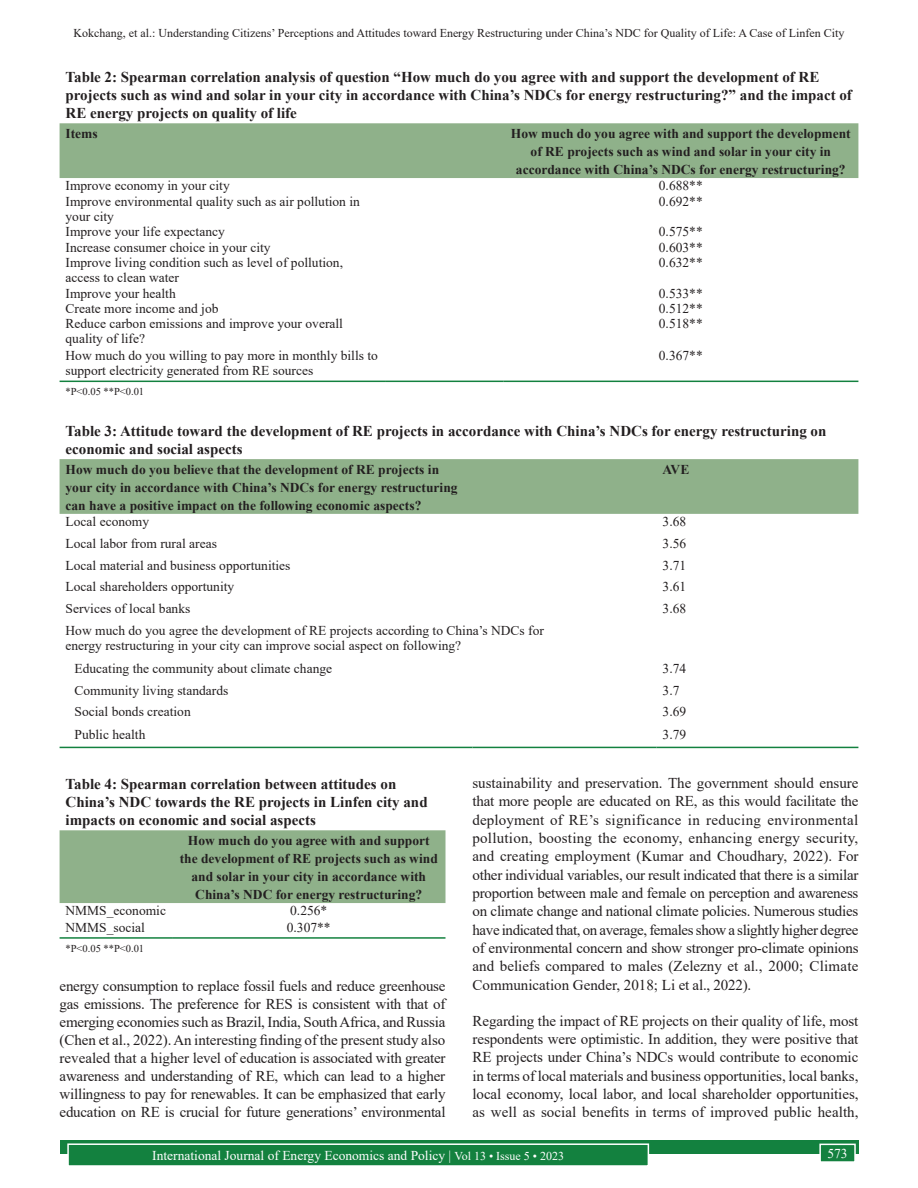
<style>
.page{position:relative;width:918px;height:1188px;background:#fff}
.page>*{position:absolute;margin:0;border:0;box-sizing:border-box;transform-origin:0 0}
.TX{font:15px/18.3px "Times New Roman";color:#231f20;text-align:justify}
.TT{font:700 15px/18px "Times New Roman";color:#231f20}
.TB{font:13.5px/15.3px "Times New Roman";color:#231f20}
.TCH{font:700 13.5px/18px "Times New Roman";color:#231f20;text-align:center}
.TBL{font:13.5px/15.3px "Times New Roman";color:#231f20}
.t1{font:13.5px "Times New Roman";color:#fff}
.t2{font:12px "Times New Roman";color:#231f20}
.TFN{font:10.5px "Times New Roman";color:#231f20}
.s1{font-size:12px}
</style>
<div class="page">
<div style="left:60px;top:1140px;width:798px;height:13px;background:#13813f"></div>
<div style="left:68px;top:1144px;width:580px;height:22px;background:#13813f"></div>
<div style="left:67px;top:1143px;width:582px;height:24px;border:2px solid #fff"></div>
<div style="left:820px;top:1144px;width:35px;height:18px;background:#13813f"></div>
<div style="left:819px;top:1144px;width:37px;height:19px;border:2px solid #fff"></div>
<div style="left:60px;top:830px;width:386px;height:73px;background:#8fb18a"></div>
<hr style="left:60px;top:937px;width:112px;height:2px;background:#13813f">
<hr style="left:172px;top:937px;width:274px;height:2px;background:#13813f">
<div style="left:60px;top:123px;width:798px;height:55px;background:#8fb18a"></div>
<hr style="left:60px;top:381px;width:325px;height:1px;background:#13813f">
<hr style="left:385px;top:381px;width:118px;height:1px;background:#13813f">
<hr style="left:503px;top:381px;width:355px;height:1px;background:#13813f">
<div style="left:60px;top:459px;width:798px;height:55px;background:#8fb18a"></div>
<hr style="left:60px;top:747px;width:413px;height:1px;background:#13813f">
<hr style="left:472px;top:747px;width:185px;height:1px;background:#13813f">
<hr style="left:657px;top:747px;width:201px;height:1px;background:#13813f">
<p class="t2" style="left:74px;top:25px;width:772px">Kokchang, et al.: Understanding Citizens’ Perceptions and Attitudes toward Energy Restructuring under China’s NDC for Quality of Life: A Case of Linfen City</p>
<p class="TT" style="left:66px;top:68px;width:788px">Table 2: Spearman correlation analysis of question “How much do you agree with and support the development of RE projects such as wind and solar in your city in accordance with China’s NDCs for energy restructuring?” and the impact of<br>RE energy projects on quality of life</p>
<p class="TCH" style="left:66px;top:124px;width:34px">Items</p>
<p class="TCH" style="left:511px;top:124px;width:341px">How much do you agree with and support the development of RE projects such as wind and solar in your city in accordance with China’s NDCs for energy restructuring?</p>
<p class="TB" style="left:66px;top:178px;width:166px">Improve economy in your city</p>
<p class="TB" style="left:659px;top:178px;width:45px">0.688**</p>
<p class="TB" style="left:66px;top:193px;width:296px">Improve environmental quality such as air pollution in your city</p>
<p class="TB" style="left:659px;top:193px;width:45px">0.692**</p>
<p class="TB" style="left:66px;top:224px;width:161px">Improve your life expectancy</p>
<p class="TB" style="left:659px;top:224px;width:45px">0.575**</p>
<p class="TB" style="left:66px;top:239px;width:207px">Increase consumer choice in your city</p>
<p class="TB" style="left:659px;top:239px;width:45px">0.603**</p>
<p class="TB" style="left:66px;top:254px;width:279px">Improve living condition such as level of pollution, access to clean water</p>
<p class="TB" style="left:659px;top:254px;width:45px">0.632**</p>
<p class="TB" style="left:66px;top:285px;width:112px">Improve your health</p>
<p class="TB" style="left:659px;top:285px;width:45px">0.533**</p>
<p class="TB" style="left:66px;top:300px;width:154px">Create more income and job</p>
<p class="TB" style="left:659px;top:300px;width:45px">0.512**</p>
<p class="TB" style="left:66px;top:316px;width:279px">Reduce carbon emissions and improve your overall quality of life?</p>
<p class="TB" style="left:659px;top:316px;width:45px">0.518**</p>
<p class="TBL" style="left:66px;top:347px;width:314px">How much do you willing to pay more in monthly bills to support electricity generated from RE sources</p>
<p class="TBL" style="left:659px;top:347px;width:45px">0.367**</p>
<p class="TFN" style="left:66px;top:384px;width:80px">*P&lt;0.05 **P&lt;0.01</p>
<p class="TT" style="left:66px;top:422px;width:762px">Table 3: Attitude toward the development of RE projects in accordance with China’s NDCs for energy restructuring on economic and social aspects</p>
<p class="TCH" style="left:66px;top:460px;width:394px;text-align:left">How much do you believe that the development of RE projects in your city in accordance with China’s NDCs for energy restructuring can have a positive impact on the following economic aspects?</p>
<p class="TCH" style="left:663px;top:460px;width:28px">AVE</p>
<p class="TB" style="left:66px;top:514px;width:85px">Local economy</p>
<p class="TB" style="left:663px;top:514px;width:25px">3.68</p>
<p class="TB" style="left:66px;top:535px;width:153px">Local labor from rural areas</p>
<p class="TB" style="left:663px;top:535px;width:25px">3.56</p>
<p class="TB" style="left:66px;top:557px;width:226px">Local material and business opportunities</p>
<p class="TB" style="left:663px;top:557px;width:25px">3.71</p>
<p class="TB" style="left:66px;top:579px;width:170px">Local shareholders opportunity</p>
<p class="TB" style="left:663px;top:579px;width:25px">3.61</p>
<p class="TB" style="left:66px;top:601px;width:126px">Services of local banks</p>
<p class="TB" style="left:663px;top:601px;width:25px">3.68</p>
<p class="TB" style="left:66px;top:622px;width:480px">How much do you agree the development of RE projects according to China’s NDCs for energy restructuring in your city can improve social aspect on following?</p>
<p class="TB" style="left:75px;top:660px;width:259px">Educating the community about climate change</p>
<p class="TB" style="left:663px;top:660px;width:25px">3.74</p>
<p class="TB" style="left:75px;top:682px;width:155px">Community living standards</p>
<p class="TB" style="left:663px;top:682px;width:18px">3.7</p>
<p class="TB" style="left:75px;top:704px;width:118px">Social bonds creation</p>
<p class="TB" style="left:663px;top:704px;width:25px">3.69</p>
<p class="TBL" style="left:75px;top:727px;width:72px">Public health</p>
<p class="TBL" style="left:663px;top:727px;width:25px">3.79</p>
<p class="TT" style="left:66px;top:775px;width:364px">Table 4: Spearman correlation between attitudes on<br>China’s NDC towards the RE projects in Linfen city and impacts on economic and social aspects</p>
<p class="TCH" style="left:180px;top:831px;width:260px">How much do you agree with and support the development of RE projects such as wind and solar in your city in accordance with China’s NDC for energy restructuring?</p>
<p class="TB" style="left:66px;top:903px;width:102px">NMMS_economic</p>
<p class="TB" style="left:290px;top:903px;width:39px">0.256*</p>
<p class="TBL" style="left:66px;top:919px;width:81px">NMMS_social</p>
<p class="TBL" style="left:287px;top:919px;width:45px">0.307**</p>
<p class="TFN" style="left:66px;top:941px;width:80px">*P&lt;0.05 **P&lt;0.01</p>
<p class="TX" style="left:60px;top:977px;width:388px">energy consumption to replace fossil fuels and reduce greenhouse gas emissions. The preference for RES is consistent with that of emerging economies such as Brazil, India, South Africa, and Russia (Chen et al., 2022). An interesting finding of the present study also revealed that a higher level of education is associated with greater awareness and understanding of RE, which can lead to a higher willingness to pay for renewables. It can be emphasized that early education on RE is crucial for future generations’ environmental</p>
<p class="TX" style="left:472px;top:773px;width:388px">sustainability and preservation. The government should ensure that more people are educated on RE, as this would facilitate the deployment of RE’s significance in reducing environmental pollution, boosting the economy, enhancing energy security, and creating employment (Kumar and Choudhary, 2022). For other individual variables, our result indicated that there is a similar proportion between male and female on perception and awareness on climate change and national climate policies. Numerous studies have indicated that, on average, females show a slightly higher degree of environmental concern and show stronger pro-climate opinions and beliefs compared to males (Zelezny et al., 2000; Climate Communication Gender, 2018; Li et al., 2022).</p>
<p class="TX" style="left:472px;top:1011px;width:388px">Regarding the impact of RE projects on their quality of life, most respondents were optimistic. In addition, they were positive that RE projects under China’s NDCs would contribute to economic in terms of local materials and business opportunities, local banks, local economy, local labor, and local shareholder opportunities, as well as social benefits in terms of improved public health,</p>
<p class="t1" style="left:152px;top:1146px;width:413px">International Journal of Energy Economics and Policy | <span class="s1">Vol 13 • Issue 5 • 2023</span></p>
<p class="t1" style="left:827px;top:1144px;width:22px">573</p>
</div>
